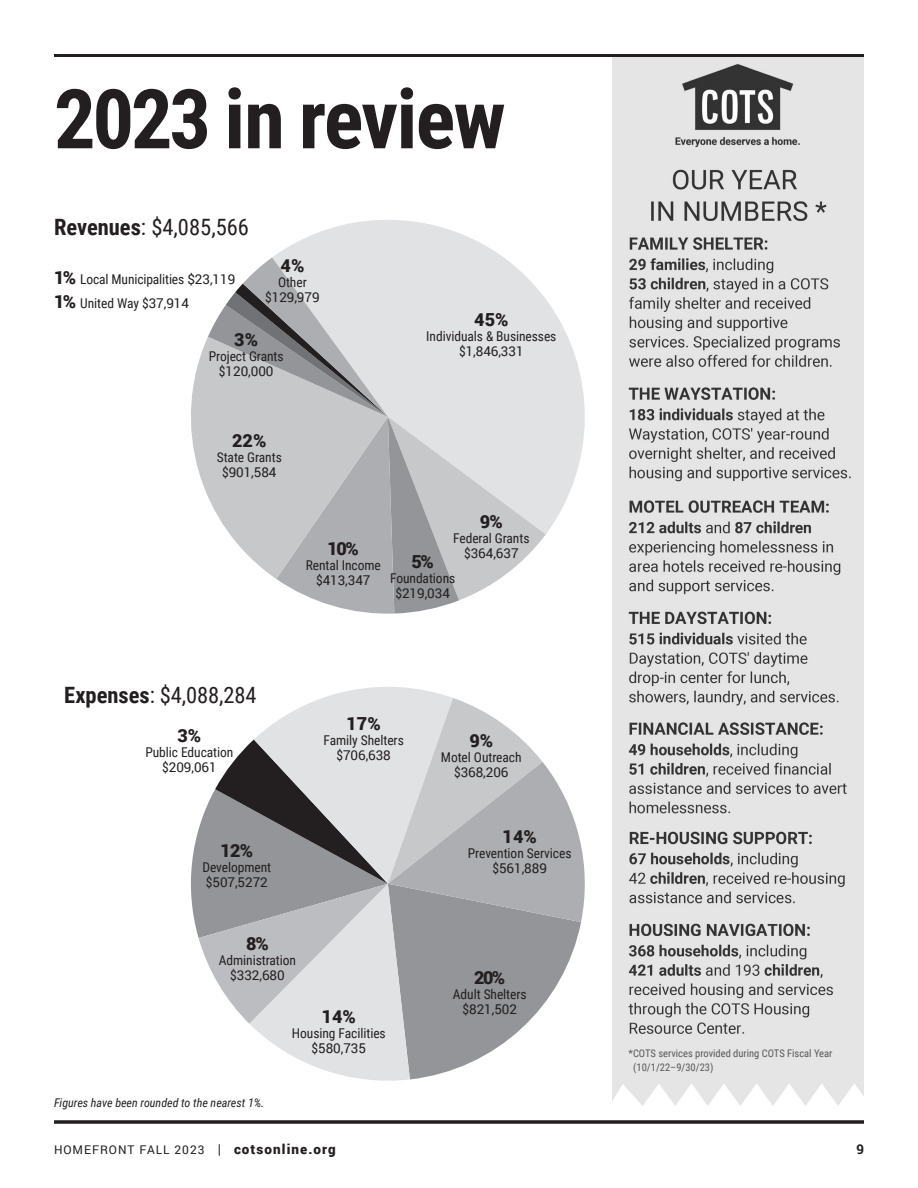
<style>
.page{position:relative;width:918px;height:1188px;background:#fff}
.page>*{position:absolute;margin:0;border:0;box-sizing:border-box;transform-origin:0 0}
._24PT_HEAD{font:700 82.5px "Roboto Condensed";letter-spacing:-.025em;color:#231f20}
.SUBHEAD{font:22.5px "Roboto Condensed";color:#231f20}
.SIDEBAR{font:900 18px "Roboto";color:#231f20}
.SIDEBAR-2{font:13.5px/15px "Roboto Condensed";letter-spacing:-.005em;color:#231f20;text-align:center}
.DONORS{font:13.5px "Roboto";letter-spacing:-.005em;color:#231f20}
.SIDEBAR-3{font:13.5px/15px "Roboto";letter-spacing:-.005em;color:#231f20;text-align:center}
.t1{font:700 13.5px "Roboto Slab";color:#231f20}
.TEXT{font:italic 12px "Roboto Condensed";color:#231f20}
.t2{font:12px "Roboto";letter-spacing:.08em;color:#231f20}
.TEXT-2{font:10.5px/13.5px "Roboto Condensed";color:#57585a}
.s1{font-weight:700}
.s2{font-family:"Roboto";font-weight:900;font-size:18px}
.s3{font-family:"Roboto"}
.s4{font-family:"Roboto Condensed"}
.s5{font-size:13.5px}
.s6{font-weight:900;font-size:13.5px}
</style>
<div class="page">
<svg style="left:273px;top:220px;width:312px;height:314px;fill:#e1e2e4"></svg>
<svg style="left:191px;top:337px;width:17px;height:159px;fill:#c7c8ca"></svg>
<svg style="left:208px;top:257px;width:338px;height:357px;background:#cbcccf"></svg>
<svg style="left:54px;top:1120px;width:810px;height:4px;background:#3e3a3b"></svg>
<svg style="left:191px;top:687px;width:394px;height:394px"></svg>
<img style="left:612px;top:57px;width:252px;height:1049px">
<hr style="left:54px;top:54px;width:810px;height:3px;background:#231f20">
<p class="_24PT_HEAD" style="left:54px;top:61px;width:453px">2023 in review</p>
<p class="SUBHEAD" style="left:54px;top:211px;width:197px"><span class="s1">Revenues</span>: $4,085,566</p>
<p class="SIDEBAR-2" style="left:54px;top:271px;width:183px"><span class="s2">1%</span> Local Municipalities <span class="s3">$23,119</span></p>
<p class="SIDEBAR-2" style="left:54px;top:295px;width:137px"><span class="s2">1%</span> United Way $<span class="s3">37,914</span></p>
<p class="SIDEBAR" style="left:280px;top:253px;width:25px">4%</p>
<p class="SIDEBAR-3" style="left:265px;top:274px;width:56px"><span class="s4">Other $</span>129,979</p>
<p class="SIDEBAR" style="left:234px;top:327px;width:25px">3%</p>
<p class="SIDEBAR-2" style="left:209px;top:348px;width:76px">Project Grants $<span class="s3">120,000</span></p>
<p class="SIDEBAR" style="left:474px;top:307px;width:36px">45%</p>
<p class="SIDEBAR-2" style="left:426px;top:328px;width:132px">Individuals &amp; Businesses $<span class="s3">1,846,331</span></p>
<p class="SIDEBAR" style="left:232px;top:427px;width:36px">22%</p>
<p class="SIDEBAR-2" style="left:217px;top:449px;width:67px">State Grants</p>
<p class="DONORS" style="left:222px;top:462px;width:56px"><span class="s4">$</span>901,584</p>
<p class="SIDEBAR" style="left:328px;top:536px;width:33px">10%</p>
<p class="SIDEBAR-2" style="left:306px;top:558px;width:77px">Rental Income</p>
<p class="DONORS" style="left:316px;top:571px;width:56px"><span class="s4">$</span>413,347</p>
<p class="SIDEBAR" style="left:480px;top:509px;width:24px">9%</p>
<p class="SIDEBAR-2" style="left:453px;top:531px;width:78px">Federal Grants $<span class="s3">364,637</span></p>
<p class="SIDEBAR" style="left:412px;top:549px;width:24px">5%</p>
<p class="SIDEBAR-2" style="left:390px;top:571px;width:67px">Foundations</p>
<p class="DONORS" style="left:395px;top:584px;width:56px"><span class="s4">$</span>219,034</p>
<p class="SUBHEAD" style="left:64px;top:679px;width:194px"><span class="s1">Expenses</span>: $4,088,284</p>
<p class="SIDEBAR" style="left:178px;top:723px;width:25px">3%</p>
<p class="SIDEBAR-2" style="left:145px;top:744px;width:90px">Public Education $<span class="s3">209,061</span></p>
<p class="SIDEBAR" style="left:221px;top:838px;width:34px">12%</p>
<p class="SIDEBAR-2" style="left:202px;top:859px;width:70px">Development</p>
<p class="DONORS" style="left:206px;top:873px;width:64px"><span class="s4">$</span>507,5272</p>
<p class="SIDEBAR" style="left:246px;top:931px;width:24px">8%</p>
<p class="SIDEBAR-2" style="left:219px;top:953px;width:79px">Administration</p>
<p class="DONORS" style="left:230px;top:966px;width:56px"><span class="s4">$</span>332,680</p>
<p class="SIDEBAR" style="left:347px;top:710px;width:36px">17%</p>
<p class="SIDEBAR-2" style="left:324px;top:732px;width:82px">Family Shelters</p>
<p class="DONORS" style="left:336px;top:745px;width:56px"><span class="s4">$</span>706,638</p>
<p class="TEXT" style="left:54px;top:1095px;width:212px">Figures have been rounded to the nearest 1%.</p>
<p class="SIDEBAR" style="left:322px;top:1004px;width:36px">14%</p>
<p class="SIDEBAR-2" style="left:292px;top:1025px;width:95px">Housing Facilities</p>
<p class="DONORS" style="left:312px;top:1039px;width:56px"><span class="s4">$</span>580,735</p>
<p class="SIDEBAR" style="left:469px;top:728px;width:25px">9%</p>
<p class="SIDEBAR-2" style="left:441px;top:750px;width:82px">Motel Outreach</p>
<p class="DONORS" style="left:454px;top:763px;width:56px"><span class="s4">$</span>368,206</p>
<p class="SIDEBAR" style="left:503px;top:824px;width:36px">14%</p>
<p class="SIDEBAR-2" style="left:468px;top:845px;width:105px">Prevention Services</p>
<p class="DONORS" style="left:492px;top:859px;width:56px"><span class="s4">$</span>561,889</p>
<p class="SIDEBAR" style="left:474px;top:965px;width:32px">20%</p>
<p class="SIDEBAR-2" style="left:453px;top:986px;width:75px">Adult Shelters</p>
<p class="DONORS" style="left:463px;top:1000px;width:56px"><span class="s4">$</span>821,502</p>
<p class="TEXT-2" style="left:633px;top:1046px;width:201px;text-indent:-5px">*COTS services provided during COTS Fiscal Year (10/1/22–9/30/23)</p>
<p class="t2" style="left:54px;top:1141px;width:283px">HOMEFRONT FALL 2023 <span class="s5">|</span> <span class="s6">cotsonline.org</span></p>
<p class="t1" style="left:856px;top:1139px;width:9px">9</p>
</div>
